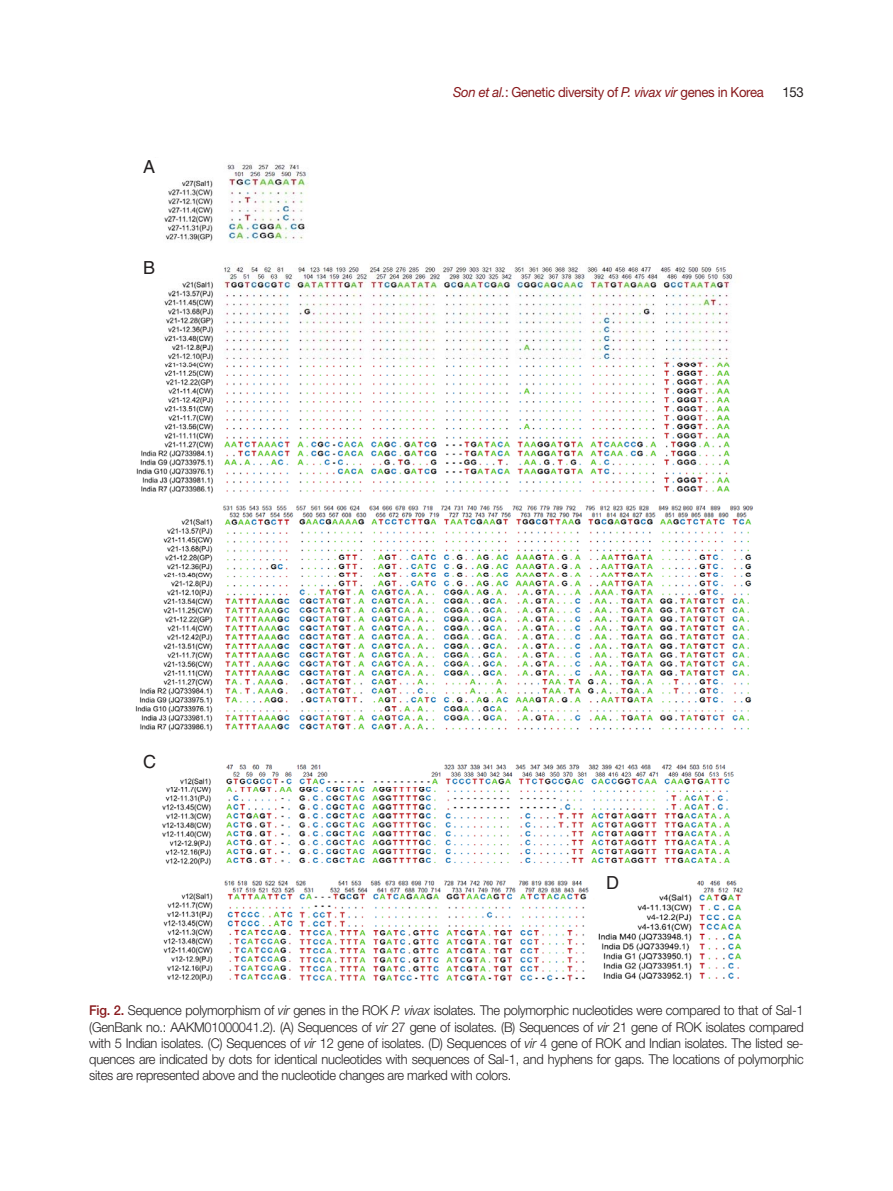
<style>
.page{position:relative;width:893px;height:1191px;background:#fff}
.page>*{position:absolute;margin:0;border:0;box-sizing:border-box;transform-origin:0 0}
.t1{font:18px "Helvetica LT Std";color:#231f20}
.t2{font:13.8px "Helvetica Neue LT Std";letter-spacing:-.025em;color:#88181b;scale:.95 1}
.t3{font:13.8px "Helvetica Neue LT Std";color:#231f20;scale:.95 1}
.표_제목__그림_설명{font:300 13.5px/16.2px "Helvetica Neue LT Std";letter-spacing:-.02em;color:#231f20;text-align:justify;scale:.95 1}
.s1{font-style:italic}
.s2{font-weight:500;color:#88181b}
</style>
<div class="page">
<img style="left:135px;top:164px;width:618px;height:818px">
<div style="left:143px;top:158px;width:65px;height:18px;background:#fff"></div>
<div style="left:143px;top:259px;width:65px;height:18px;background:#fff"></div>
<div style="left:143px;top:753px;width:65px;height:18px;background:#fff"></div>
<div style="left:601px;top:874px;width:38px;height:18px;background:#fff"></div>
<p class="t1" style="left:143px;top:157px;width:14px">A</p>
<p class="t1" style="left:143px;top:258px;width:14px">B</p>
<p class="t1" style="left:143px;top:751px;width:14px">C</p>
<p class="t2" style="left:453px;top:83px;width:328px"><span class="s1">Son et al.</span>: Genetic diversity of <span class="s1">P. vivax vir</span> genes in Korea</p>
<p class="t3" style="left:782px;top:83px;width:24px">153</p>
<p class="t1" style="left:606px;top:872px;width:14px">D</p>
<p class="표_제목__그림_설명" style="left:89px;top:1002px;width:753px"><span class="s2">Fig. 2.</span> Sequence polymorphism of <span class="s1">vir</span> genes in the ROK <span class="s1">P. vivax</span> isolates. The polymorphic nucleotides were compared to that of Sal-1 (GenBank no.: AAKM01000041.2). (A) Sequences of <span class="s1">vir</span> 27 gene of isolates. (B) Sequences of <span class="s1">vir</span> 21 gene of ROK isolates compared with 5 Indian isolates. (C) Sequences of <span class="s1">vir</span> 12 gene of isolates. (D) Sequences of <span class="s1">vir</span> 4 gene of ROK and Indian isolates. The listed se&shy;quences are indicated by dots for identical nucleotides with sequences of Sal-1, and hyphens for gaps. The locations of polymorphic sites are represented above and the nucleotide changes are marked with colors.</p>
</div>
